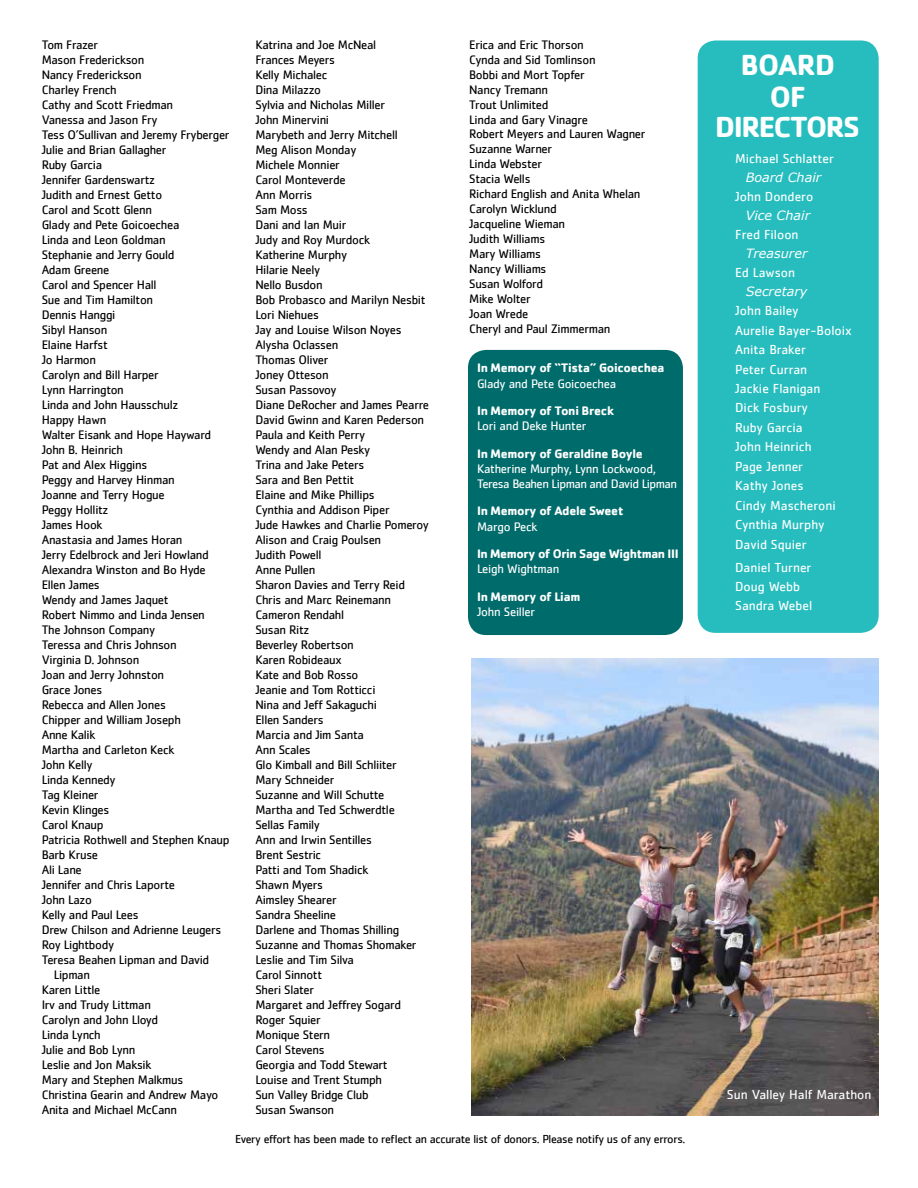
<style>
.page{position:relative;width:918px;height:1188px;background:#fff}
.page>*{position:absolute;margin:0;border:0;box-sizing:border-box;transform-origin:0 0}
.t1{font:700 30px/31.2px "Cachet";letter-spacing:-.045em;color:#fff;text-align:center}
.t2{font:13.5px/19.5px "Cachet";color:#fff}
.t3{font:12.75px/15px "Cachet";letter-spacing:-.025em;color:#000}
.t4{font:700 12.75px "Cachet";letter-spacing:-.02em;color:#fff}
.t5{font:12.75px "Cachet";letter-spacing:-.02em;color:#fff}
.t6{font:12.75px/15.3px "Cachet";letter-spacing:-.04em;color:#fff}
.t7{font:italic 12.75px "Verdana";color:#fff}
.t8{font:12px "Cachet";letter-spacing:-.03em;color:#000}
</style>
<div class="page">
<div style="left:698px;top:40px;width:181px;height:593px;background:#27bdbe;border-radius:18px"></div>
<div style="left:468px;top:350px;width:215px;height:285px;background:#006b6b;border-radius:18px"></div>
<img style="left:472px;top:659px;width:407px;height:456px">
<p class="t3" style="left:42px;top:37px;width:58px">Tom Frazer</p>
<p class="t3" style="left:42px;top:52px;width:104px">Mason Frederickson</p>
<p class="t3" style="left:42px;top:67px;width:101px">Nancy Frederickson</p>
<p class="t3" style="left:42px;top:82px;width:76px">Charley French</p>
<p class="t3" style="left:42px;top:97px;width:133px">Cathy and Scott Friedman</p>
<p class="t3" style="left:42px;top:112px;width:117px">Vanessa and Jason Fry</p>
<p class="t3" style="left:42px;top:127px;width:189px">Tess O’Sullivan and Jeremy Fryberger</p>
<p class="t3" style="left:42px;top:142px;width:126px">Julie and Brian Gallagher</p>
<p class="t3" style="left:42px;top:157px;width:62px">Ruby Garcia</p>
<p class="t3" style="left:42px;top:172px;width:115px">Jennifer Gardenswartz</p>
<p class="t3" style="left:42px;top:187px;width:122px">Judith and Ernest Getto</p>
<p class="t3" style="left:42px;top:202px;width:112px">Carol and Scott Glenn</p>
<p class="t3" style="left:42px;top:217px;width:139px">Glady and Pete Goicoechea</p>
<p class="t3" style="left:42px;top:232px;width:125px">Linda and Leon Goldman</p>
<p class="t3" style="left:42px;top:247px;width:134px">Stephanie and Jerry Gould</p>
<p class="t3" style="left:42px;top:262px;width:69px">Adam Greene</p>
<p class="t3" style="left:42px;top:277px;width:116px">Carol and Spencer Hall</p>
<p class="t3" style="left:42px;top:292px;width:113px">Sue and Tim Hamilton</p>
<p class="t3" style="left:42px;top:307px;width:75px">Dennis Hanggi</p>
<p class="t3" style="left:42px;top:322px;width:67px">Sibyl Hanson</p>
<p class="t3" style="left:42px;top:337px;width:68px">Elaine Harfst</p>
<p class="t3" style="left:42px;top:352px;width:56px">Jo Harmon</p>
<p class="t3" style="left:42px;top:367px;width:119px">Carolyn and Bill Harper</p>
<p class="t3" style="left:42px;top:382px;width:84px">Lynn Harrington</p>
<p class="t3" style="left:42px;top:397px;width:138px">Linda and John Hausschulz</p>
<p class="t3" style="left:42px;top:412px;width:66px">Happy Hawn</p>
<p class="t3" style="left:42px;top:427px;width:171px">Walter Eisank and Hope Hayward</p>
<p class="t3" style="left:42px;top:442px;width:83px">John B. Heinrich</p>
<p class="t3" style="left:42px;top:457px;width:107px">Pat and Alex Higgins</p>
<p class="t3" style="left:42px;top:472px;width:135px">Peggy and Harvey Hinman</p>
<p class="t3" style="left:42px;top:487px;width:125px">Joanne and Terry Hogue</p>
<p class="t3" style="left:42px;top:502px;width:68px">Peggy Hollitz</p>
<p class="t3" style="left:42px;top:517px;width:62px">James Hook</p>
<p class="t3" style="left:42px;top:532px;width:142px">Anastasia and James Horan</p>
<p class="t3" style="left:42px;top:547px;width:169px">Jerry Edelbrock and Jeri Howland</p>
<p class="t3" style="left:42px;top:562px;width:166px">Alexandra Winston and Bo Hyde</p>
<p class="t3" style="left:42px;top:577px;width:60px">Ellen James</p>
<p class="t3" style="left:42px;top:592px;width:128px">Wendy and James Jaquet</p>
<p class="t3" style="left:42px;top:607px;width:165px">Robert Nimmo and Linda Jensen</p>
<p class="t3" style="left:42px;top:622px;width:115px">The Johnson Company</p>
<p class="t3" style="left:42px;top:637px;width:137px">Teressa and Chris Johnson</p>
<p class="t3" style="left:42px;top:652px;width:99px">Virginia D. Johnson</p>
<p class="t3" style="left:42px;top:667px;width:124px">Joan and Jerry Johnston</p>
<p class="t3" style="left:42px;top:682px;width:62px">Grace Jones</p>
<p class="t3" style="left:42px;top:697px;width:126px">Rebecca and Allen Jones</p>
<p class="t3" style="left:42px;top:712px;width:141px">Chipper and William Joseph</p>
<p class="t3" style="left:42px;top:727px;width:55px">Anne Kalik</p>
<p class="t3" style="left:42px;top:742px;width:134px">Martha and Carleton Keck</p>
<p class="t3" style="left:42px;top:757px;width:52px">John Kelly</p>
<p class="t3" style="left:42px;top:772px;width:75px">Linda Kennedy</p>
<p class="t3" style="left:42px;top:787px;width:58px">Tag Kleiner</p>
<p class="t3" style="left:42px;top:802px;width:69px">Kevin Klinges</p>
<p class="t3" style="left:42px;top:817px;width:64px">Carol Knaup</p>
<p class="t3" style="left:42px;top:832px;width:189px">Patricia Rothwell and Stephen Knaup</p>
<p class="t3" style="left:42px;top:847px;width:58px">Barb Kruse</p>
<p class="t3" style="left:42px;top:862px;width:42px">Ali Lane</p>
<p class="t3" style="left:42px;top:877px;width:135px">Jennifer and Chris Laporte</p>
<p class="t3" style="left:42px;top:892px;width:52px">John Lazo</p>
<p class="t3" style="left:42px;top:907px;width:98px">Kelly and Paul Lees</p>
<p class="t3" style="left:42px;top:922px;width:181px">Drew Chilson and Adrienne Leugers</p>
<p class="t3" style="left:42px;top:937px;width:74px">Roy Lightbody</p>
<p class="t3" style="left:42px;top:952px;width:169px">Teresa Beahen Lipman and David</p>
<p class="t3" style="left:54px;top:967px;width:38px">Lipman</p>
<p class="t3" style="left:42px;top:982px;width:60px">Karen Little</p>
<p class="t3" style="left:42px;top:997px;width:111px">Irv and Trudy Littman</p>
<p class="t3" style="left:42px;top:1012px;width:118px">Carolyn and John Lloyd</p>
<p class="t3" style="left:42px;top:1027px;width:61px">Linda Lynch</p>
<p class="t3" style="left:42px;top:1042px;width:95px">Julie and Bob Lynn</p>
<p class="t3" style="left:42px;top:1057px;width:111px">Leslie and Jon Maksik</p>
<p class="t3" style="left:42px;top:1072px;width:143px">Mary and Stephen Malkmus</p>
<p class="t3" style="left:42px;top:1087px;width:178px">Christina Gearin and Andrew Mayo</p>
<p class="t3" style="left:42px;top:1102px;width:137px">Anita and Michael McCann</p>
<p class="t3" style="left:255px;top:37px;width:175px">Katrina and Joe McNeal<br>Frances Meyers<br>Kelly Michalec<br>Dina Milazzo<br>Sylvia and Nicholas Miller<br>John Minervini<br>Marybeth and Jerry Mitchell<br>Meg Alison Monday<br>Michele Monnier<br>Carol Monteverde<br>Ann Morris<br>Sam Moss<br>Dani and Ian Muir<br>Judy and Roy Murdock<br>Katherine Murphy<br>Hilarie Neely<br>Nello Busdon<br>Bob Probasco and Marilyn Nesbit<br>Lori Niehues<br>Jay and Louise Wilson Noyes<br>Alysha Oclassen<br>Thomas Oliver<br>Joney Otteson<br>Susan Passovoy<br>Diane DeRocher and James Pearre<br>David Gwinn and Karen Pederson<br>Paula and Keith Perry<br>Wendy and Alan Pesky<br>Trina and Jake Peters<br>Sara and Ben Pettit<br>Elaine and Mike Phillips<br>Cynthia and Addison Piper<br>Jude Hawkes and Charlie Pomeroy<br>Alison and Craig Poulsen<br>Judith Powell<br>Anne Pullen<br>Sharon Davies and Terry Reid<br>Chris and Marc Reinemann<br>Cameron Rendahl<br>Susan Ritz<br>Beverley Robertson<br>Karen Robideaux<br>Kate and Bob Rosso<br>Jeanie and Tom Rotticci<br>Nina and Jeff Sakaguchi<br>Ellen Sanders<br>Marcia and Jim Santa<br>Ann Scales<br>Glo Kimball and Bill Schliiter<br>Mary Schneider<br>Suzanne and Will Schutte<br>Martha and Ted Schwerdtle<br>Sellas Family<br>Ann and Irwin Sentilles<br>Brent Sestric<br>Patti and Tom Shadick<br>Shawn Myers<br>Aimsley Shearer<br>Sandra Sheeline<br>Darlene and Thomas Shilling<br>Suzanne and Thomas Shomaker<br>Leslie and Tim Silva<br>Carol Sinnott<br>Sheri Slater<br>Margaret and Jeffrey Sogard<br>Roger Squier<br>Monique Stern<br>Carol Stevens<br>Georgia and Todd Stewart<br>Louise and Trent Stumph<br>Sun Valley Bridge Club<br>Susan Swanson</p>
<p class="t3" style="left:469px;top:37px;width:178px">Erica and Eric Thorson<br>Cynda and Sid Tomlinson<br>Bobbi and Mort Topfer<br>Nancy Tremann<br>Trout Unlimited<br>Linda and Gary Vinagre<br>Robert Meyers and Lauren Wagner<br>Suzanne Warner<br>Linda Webster<br>Stacia Wells<br>Richard English and Anita Whelan<br>Carolyn Wicklund<br>Jacqueline Wieman<br>Judith Williams<br>Mary Williams<br>Nancy Williams<br>Susan Wolford<br>Mike Wolter<br>Joan Wrede<br>Cheryl and Paul Zimmerman</p>
<p class="t4" style="left:477px;top:360px;width:189px">In Memory of “Tista” Goicoechea</p>
<p class="t5" style="left:477px;top:376px;width:141px">Glady and Pete Goicoechea</p>
<p class="t4" style="left:477px;top:402px;width:138px">In Memory of Toni Breck</p>
<p class="t5" style="left:477px;top:419px;width:111px">Lori and Deke Hunter</p>
<p class="t4" style="left:477px;top:445px;width:167px">In Memory of Geraldine Boyle</p>
<p class="t6" style="left:477px;top:461px;width:202px">Katherine Murphy, Lynn Lockwood,<br>Teresa Beahen Lipman and David Lipman</p>
<p class="t4" style="left:477px;top:503px;width:148px">In Memory of Adele Sweet</p>
<p class="t5" style="left:477px;top:519px;width:62px">Margo Peck</p>
<p class="t4" style="left:477px;top:546px;width:203px">In Memory of Orin Sage Wightman III</p>
<p class="t5" style="left:477px;top:562px;width:84px">Leigh Wightman</p>
<p class="t4" style="left:477px;top:588px;width:105px">In Memory of Liam</p>
<p class="t5" style="left:477px;top:604px;width:60px">John Seiller</p>
<p class="t8" style="left:235px;top:1132px;width:452px">Every effort has been made to reflect an accurate list of donors. Please notify us of any errors.</p>
<h1 class="t1" style="left:715px;top:48px;width:146px">BOARD<br>OF<br>DIRECTORS</h1>
<p class="t2" style="left:735px;top:149px;width:100px">Michael Schlatter</p>
<p class="t7" style="left:746px;top:168px;width:77px">Board Chair</p>
<p class="t2" style="left:735px;top:187px;width:80px">John Dondero</p>
<p class="t7" style="left:746px;top:206px;width:66px">Vice Chair</p>
<p class="t2" style="left:735px;top:225px;width:65px">Fred Filoon</p>
<p class="t7" style="left:746px;top:244px;width:63px">Treasurer</p>
<p class="t2" style="left:735px;top:263px;width:62px">Ed Lawson</p>
<p class="t7" style="left:746px;top:282px;width:63px">Secretary</p>
<p class="t2" style="left:735px;top:301px;width:118px">John Bailey<br>Aurelie Bayer-Boloix<br>Anita Braker<br>Peter Curran<br>Jackie Flanigan<br>Dick Fosbury<br>Ruby Garcia<br>John Heinrich<br>Page Jenner<br>Kathy Jones<br>Cindy Mascheroni<br>Cynthia Murphy<br>David Squier</p>
<p class="t2" style="left:735px;top:557px;width:79px">Daniel Turner<br>Doug Webb<br>Sandra Webel</p>
<p class="t2" style="left:727px;top:1084px;width:146px">Sun Valley Half Marathon</p>
</div>
